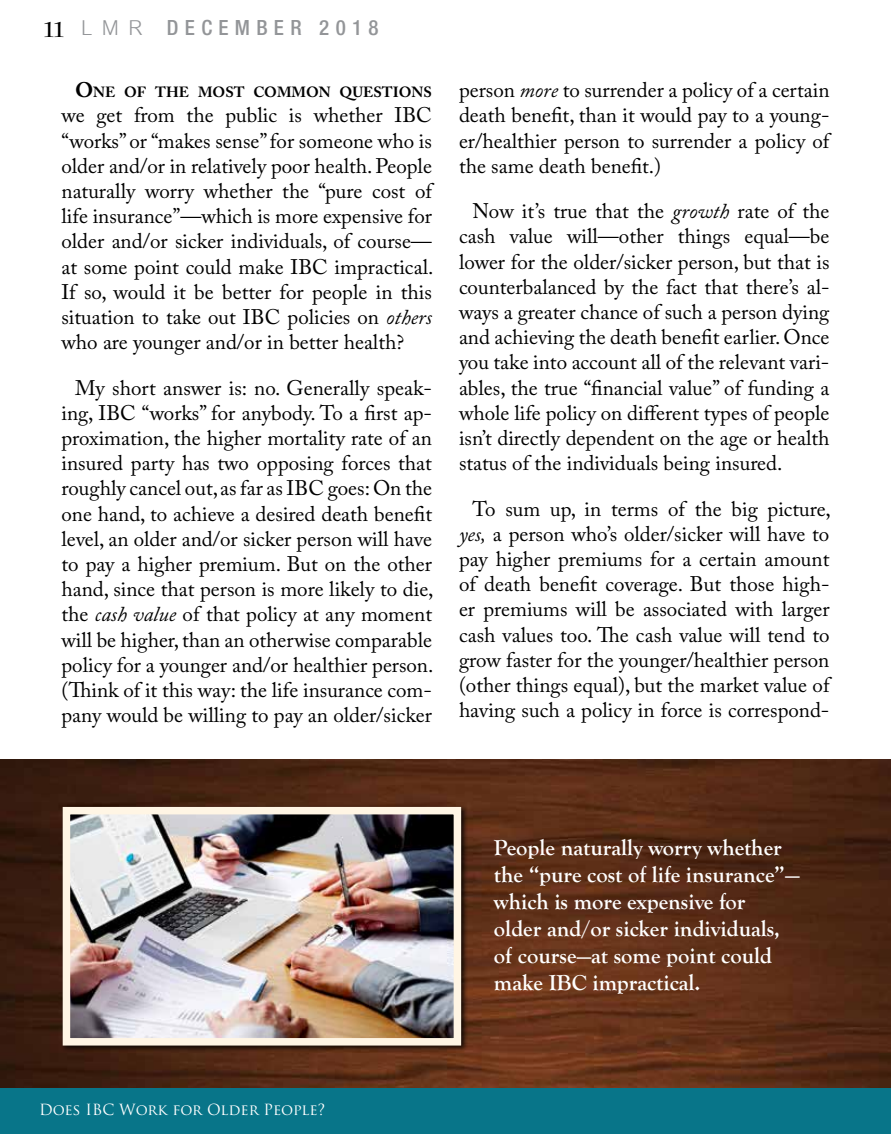
<style>
.page{position:relative;width:891px;height:1134px;background:#fff}
.page>*{position:absolute;margin:0;border:0;box-sizing:border-box;transform-origin:0 0}
.t1{font:700 22.5px/27px "Goudy Old Style T";color:#fff}
.t2{font:21px/25.2px "Adobe Caslon Pro";color:#000;text-align:justify}
.t3{font:500 condensed 21px "Helvetica Neue LT Std";letter-spacing:.3em;color:#939598}
.t4{font:15px "Trajan Pro";color:#fff}
.t5{font:700 14.7px "Adobe Caslon Pro";color:#000}
.s1{font-family:"Charlemagne Std";font-weight:700;font-stretch:normal;color:#000}
.s2{font-family:"Cordia New";font-weight:400;font-stretch:normal;font-size:31.5px}
.s3{font-size:21px}
.s4{font-style:italic}
</style>
<div class="page">
<img style="left:0;top:759px;width:891px;height:330px">
<div style="left:0;top:1089px;width:891px;height:45px;background:#087589"></div>
<div style="left:60px;top:804px;width:408px;height:248px;background:#000;opacity:.75"></div>
<img style="left:72px;top:816px;width:380px;height:221px">
<div style="left:63px;top:807px;width:398px;height:239px;border:8px solid #fff5e4"></div>
<p class="t3" style="left:44px;top:15px;width:336px"><span class="s1">11</span> <span class="s2">LMR</span> DECEMBER 2018</p>
<p class="t5" style="left:75px;top:83px;width:359px"><span class="s3">O</span>NE OF THE MOST COMMON QUESTIONS</p>
<p class="t2" style="left:61px;top:103px;width:374px">we get from the public is whether IBC “works” or “makes sense” for someone who is older and/or in relatively poor health. People naturally worry whether the “pure cost of life insurance”—which is more expensive for older and/or sicker individuals, of course— at some point could make IBC impractical.<br>If so, would it be better for people in this situation to take out IBC policies on <span class="s4">others </span>who are younger and/or in better health?</p>
<p class="t2" style="left:61px;top:375px;width:374px;text-align:center">My short answer is: no. Generally speak&shy;ing, IBC “works” for anybody. To a first ap&shy;proximation, the higher mortality rate of an insured party has two opposing forces that roughly cancel out, as far as IBC goes: On the one hand, to achieve a desired death benefit level, an older and/or sicker person will have to pay a higher premium. But on the other hand, since that person is more likely to die, the <span class="s4">cash value</span> of that policy at any moment will be higher, than an otherwise comparable policy for a younger and/or healthier person. (Think of it this way: the life insurance com&shy;pany would be willing to pay an older/sicker</p>
<p class="t2" style="left:459px;top:77px;width:372px">person <span class="s4">more</span> to surrender a policy of a certain death benefit, than it would pay to a young&shy;er/healthier person to surrender a policy of the same death benefit.)</p>
<p class="t2" style="left:459px;top:198px;width:372px;text-indent:14px">Now it’s true that the <span class="s4">growth</span> rate of the cash value will—other things equal—be lower for the older/sicker person, but that is counterbalanced by the fact that there’s al&shy;ways a greater chance of such a person dying and achieving the death benefit earlier. Once you take into account all of the relevant vari&shy;ables, the true “financial value” of funding a whole life policy on different types of people isn’t directly dependent on the age or health status of the individuals being insured.</p>
<p class="t2" style="left:459px;top:496px;width:373px;text-indent:14px">To sum up, in terms of the big picture, <span class="s4">yes,</span> a person who’s older/sicker will have to pay higher premiums for a certain amount of death benefit coverage. But those high&shy;er premiums will be associated with larger cash values too. The cash value will tend to grow faster for the younger/healthier person (other things equal), but the market value of having such a policy in force is correspond-</p>
<p class="t4" style="left:39px;top:1100px;width:288px">Does IBC Work for Older People?</p>
<p class="t1" style="left:494px;top:835px;width:307px">People naturally worry whether the “pure cost of life insurance”— which is more expensive for<br>older and/or sicker individuals, of course—at some point could make IBC impractical.</p>
</div>
